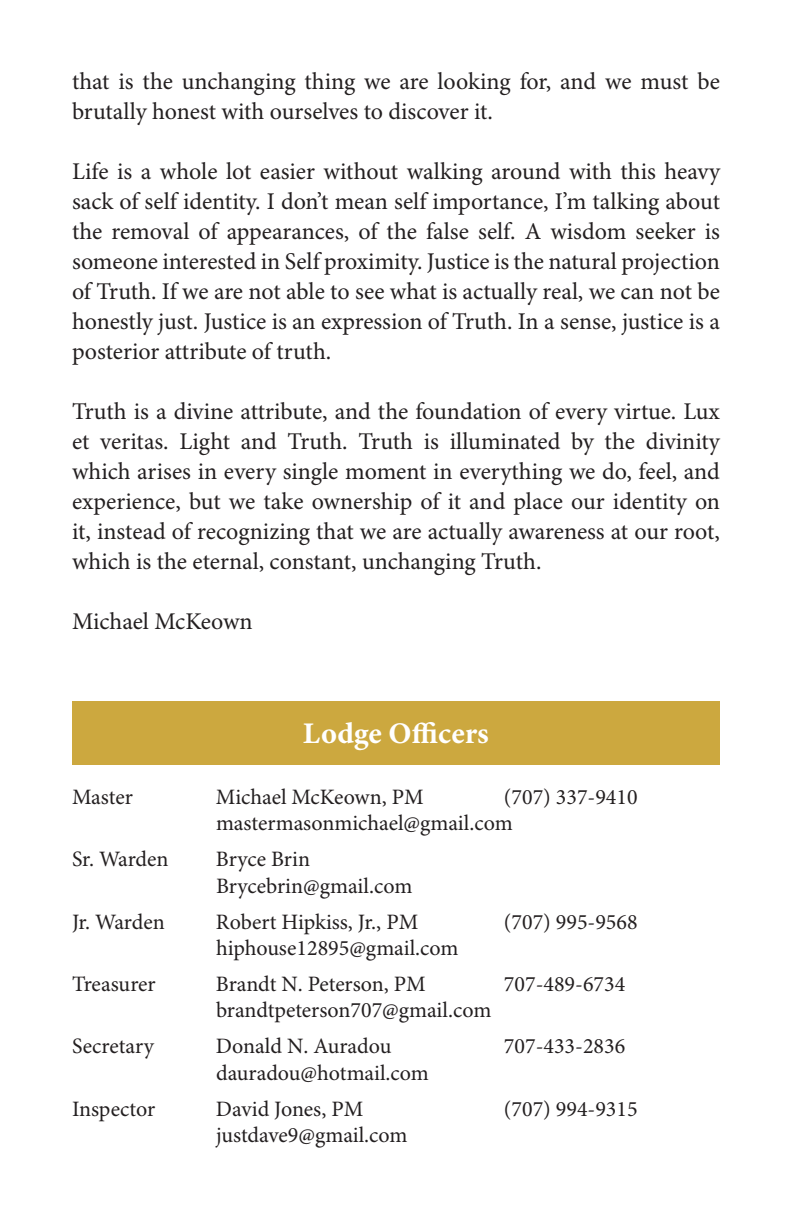
<style>
.page{position:relative;width:792px;height:1224px;background:#fff}
.page>*{position:absolute;margin:0;border:0;box-sizing:border-box;transform-origin:0 0}
.t1{font:30px "Minion Variable Concept";letter-spacing:.005em;color:#fff}
.t2{font:24px/30px "Minion Pro";letter-spacing:-.005em;color:#231f20;text-align:justify}
.t3{font:22px/26.4px "Minion Pro";color:#231f20}
</style>
<div class="page">
<div style="left:72px;top:702px;width:648px;height:63px;background:#cca83f"></div>
<p class="t2" style="left:72px;top:68px;width:649px">that is the unchanging thing we are looking for, and we must be brutally honest with ourselves to discover it.</p>
<p class="t2" style="left:72px;top:158px;width:650px">Life is a whole lot easier without walking around with this heavy sack of self identity. I don’t mean self importance, I’m talking about the removal of appearances, of the false self. A wisdom seeker is someone interested in Self proximity. Justice is the natural projection of Truth. If we are not able to see what is actually real, we can not be honestly just. Justice is an expression of Truth. In a sense, justice is a posterior attribute of truth.</p>
<p class="t2" style="left:72px;top:398px;width:650px">Truth is a divine attribute, and the foundation of every virtue. Lux et veritas. Light and Truth. Truth is illuminated by the divinity which arises in every single moment in everything we do, feel, and experience, but we take ownership of it and place our identity on it, instead of recognizing that we are actually awareness at our root, which is the eternal, constant, unchanging Truth.</p>
<p class="t2" style="left:72px;top:608px;width:182px">Michael McKeown</p>
<p class="t1" style="left:303px;top:713px;width:188px">Lodge Officers</p>
<p class="t3" style="left:72px;top:785px;width:62px">Master</p>
<p class="t3" style="left:216px;top:785px;width:209px">Michael McKeown, PM</p>
<p class="t3" style="left:216px;top:785px;width:423px;text-indent:288px">(707) 337-9410 mastermasonmichael@gmail.com</p>
<p class="t3" style="left:72px;top:847px;width:98px">Sr. Warden</p>
<p class="t3" style="left:216px;top:847px;width:198px">Bryce Brin<br>Brycebrin@gmail.com</p>
<p class="t3" style="left:72px;top:909px;width:94px">Jr. Warden</p>
<p class="t3" style="left:216px;top:909px;width:204px">Robert Hipkiss, Jr., PM</p>
<p class="t3" style="left:504px;top:909px;width:135px">(707) 995-9568</p>
<p class="t3" style="left:216px;top:936px;width:244px">hiphouse12895@gmail.com</p>
<p class="t3" style="left:72px;top:972px;width:85px">Treasurer</p>
<p class="t3" style="left:216px;top:972px;width:211px">Brandt N. Peterson, PM</p>
<p class="t3" style="left:504px;top:972px;width:123px">707-489-6734</p>
<p class="t3" style="left:216px;top:998px;width:277px">brandtpeterson707@gmail.com</p>
<p class="t3" style="left:72px;top:1034px;width:83px">Secretary</p>
<p class="t3" style="left:216px;top:1034px;width:177px">Donald N. Auradou</p>
<p class="t3" style="left:504px;top:1034px;width:123px">707-433-2836</p>
<p class="t3" style="left:216px;top:1060px;width:214px">dauradou@hotmail.com</p>
<p class="t3" style="left:72px;top:1096px;width:85px">Inspector</p>
<p class="t3" style="left:216px;top:1096px;width:149px">David Jones, PM</p>
<p class="t3" style="left:504px;top:1096px;width:135px">(707) 994-9315</p>
<p class="t3" style="left:216px;top:1123px;width:193px">justdave9@gmail.com</p>
</div>
